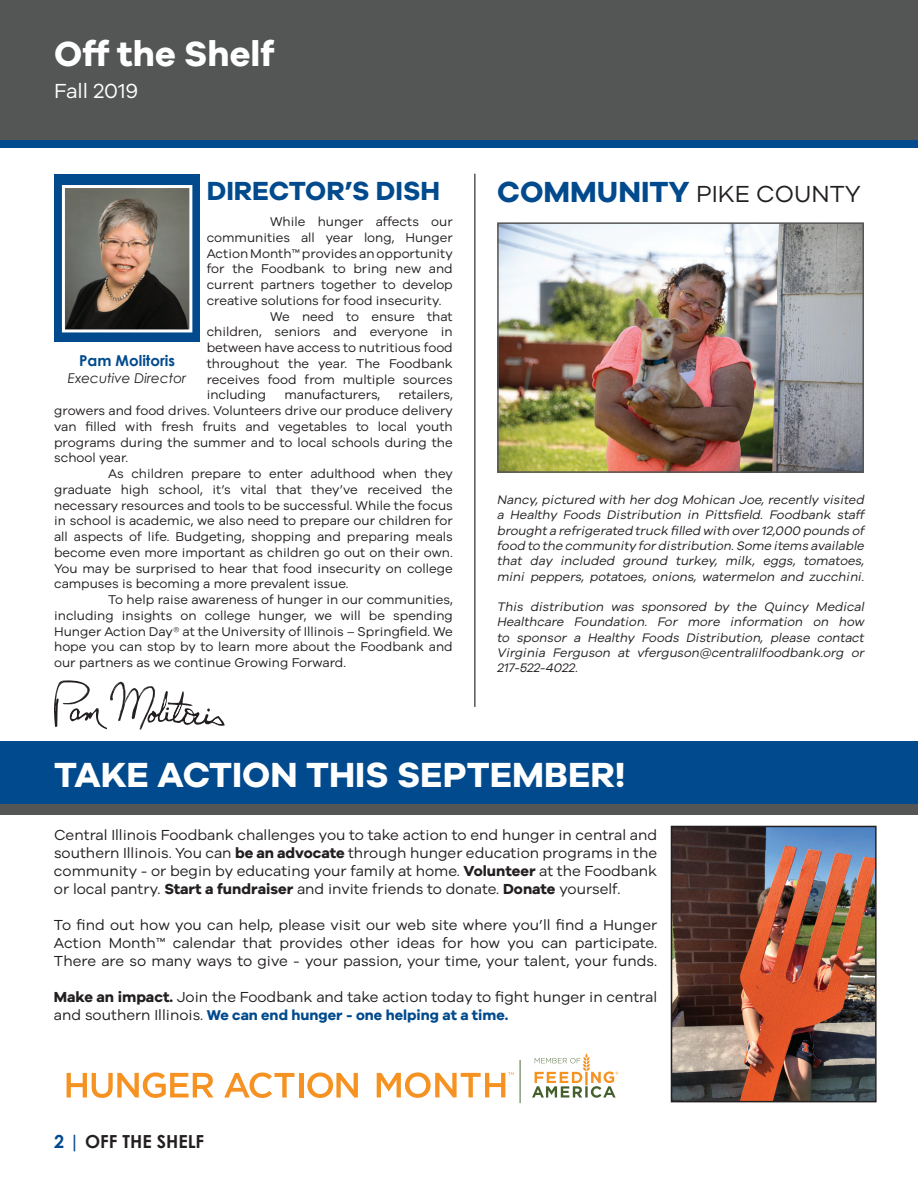
<style>
.page{position:relative;width:918px;height:1188px;background:#fff}
.page>*{position:absolute;margin:0;border:0;box-sizing:border-box;transform-origin:0 0}
.t1{font:700 36px "Galyon";color:#fff}
.t2{font:700 27px "Galyon";color:#004a8d}
.t3{font:24px "Galyon";color:#231f20}
.t4{font:21px "Galyon";color:#fff}
.t5{font:700 18px "Century Gothic";color:#231f20}
.t6{font:15px/18px "Galyon";color:#231f20;text-align:justify}
.t7{font:700 15px "Century Gothic";color:#004a8d}
.t8{font:700 14.7px "Galyon";color:#004a8d}
.t9{font:italic 13.5px "Century Gothic";color:#231f20}
.t10{font:13.2px "Galyon";color:#231f20}
.t11{font:italic 12.75px/15.3px "Galyon";color:#231f20;text-align:justify}
.s1{font-weight:700;font-size:30px;color:#004a8d}
.s2{font-weight:700}
.s3{font-weight:400;font-size:15px;color:#231f20}
.s4{color:#004a8d}
</style>
<div class="page">
<div style="left:0;top:0;width:918px;height:140px;background:#545555"></div>
<svg style="left:54px;top:680px;width:171px;height:50px"></svg>
<div style="left:54px;top:175px;width:146px;height:167px;background:#004a8d"></div>
<img style="left:66px;top:189px;width:122px;height:139px">
<div style="left:62px;top:185px;width:130px;height:147px;border:3px solid #fff"></div>
<div style="left:0;top:741px;width:918px;height:63px;background:#004a8d"></div>
<div style="left:0;top:804px;width:918px;height:10px;background:#545555"></div>
<img style="left:674px;top:829px;width:200px;height:270px">
<div style="left:671px;top:826px;width:206px;height:276px;border:2px solid #231f20"></div>
<svg style="left:67px;top:1072px;width:147px;height:26px"></svg>
<svg style="left:224px;top:1073px;width:70px;height:25px"></svg>
<hr style="left:299px;top:1073px;width:4px;height:25px;background:#f69222">
<svg style="left:307px;top:1073px;width:51px;height:25px"></svg>
<hr style="left:520px;top:1060px;width:1px;height:43px;background:#44602d">
<svg style="left:377px;top:1072px;width:137px;height:26px"></svg>
<svg style="left:532px;top:1053px;width:86px;height:45px"></svg>
<img style="left:500px;top:225px;width:361px;height:245px">
<div style="left:497px;top:222px;width:367px;height:251px;border:2px solid #545555"></div>
<div style="left:0;top:140px;width:918px;height:7px;background:#004a8d"></div>
<hr style="left:474px;top:174px;width:2px;height:533px;background:#545555">
<h1 class="t1" style="left:54px;top:32px;width:221px">Off the Shelf</h1>
<h3 class="t4" style="left:54px;top:75px;width:86px">Fall 2019</h3>
<h2 class="t2" style="left:207px;top:174px;width:235px">DIRECTOR’S DISH</h2>
<h3 class="t3" style="left:497px;top:176px;width:365px"><span class="s1">COMMUNITY</span> PIKE COUNTY</h3>
<p class="t10" style="left:270px;top:212px;width:184px">While hunger affects our</p>
<p class="t10" style="left:207px;top:228px;width:248px">communities all year long, Hunger</p>
<p class="t10" style="left:207px;top:243px;width:248px">Action Month™ provides an opportunity</p>
<p class="t10" style="left:207px;top:259px;width:248px">for the Foodbank to bring new and</p>
<p class="t10" style="left:207px;top:275px;width:248px">current partners together to develop</p>
<p class="t10" style="left:207px;top:291px;width:236px">creative solutions for food insecurity.</p>
<p class="t10" style="left:270px;top:306px;width:184px">We need to ensure that</p>
<p class="t10" style="left:207px;top:322px;width:248px">children, seniors and everyone in</p>
<p class="t10" style="left:207px;top:338px;width:248px">between have access to nutritious food</p>
<p class="t10" style="left:207px;top:354px;width:248px">throughout the year. The Foodbank</p>
<p class="t10" style="left:207px;top:369px;width:248px">receives food from multiple sources</p>
<p class="t10" style="left:207px;top:385px;width:61px">including</p>
<p class="t10" style="left:284px;top:385px;width:97px">manufacturers,</p>
<p class="t10" style="left:399px;top:385px;width:56px">retailers,</p>
<p class="t10" style="left:54px;top:401px;width:400px">growers and food drives. Volunteers drive our produce delivery</p>
<p class="t10" style="left:54px;top:417px;width:400px">van filled with fresh fruits and vegetables to local youth</p>
<p class="t10" style="left:54px;top:432px;width:400px">programs during the summer and to local schools during the</p>
<p class="t10" style="left:54px;top:448px;width:76px">school year.</p>
<p class="t10" style="left:108px;top:464px;width:346px">As children prepare to enter adulthood when they</p>
<p class="t10" style="left:54px;top:480px;width:400px">graduate high school, it’s vital that they’ve received the</p>
<p class="t10" style="left:54px;top:495px;width:400px">necessary resources and tools to be successful. While the focus</p>
<p class="t10" style="left:54px;top:511px;width:400px">in school is academic, we also need to prepare our children for</p>
<p class="t10" style="left:54px;top:527px;width:400px">all aspects of life. Budgeting, shopping and preparing meals</p>
<p class="t10" style="left:54px;top:543px;width:400px">become even more important as children go out on their own.</p>
<p class="t10" style="left:54px;top:558px;width:400px">You may be surprised to hear that food insecurity on college</p>
<p class="t10" style="left:54px;top:574px;width:296px">campuses is becoming a more prevalent issue.</p>
<p class="t10" style="left:108px;top:590px;width:346px">To help raise awareness of hunger in our communities,</p>
<p class="t10" style="left:54px;top:606px;width:400px">including insights on college hunger, we will be spending</p>
<p class="t10" style="left:54px;top:621px;width:400px">Hunger Action Day® at the University of Illinois – Springfield. We</p>
<p class="t10" style="left:54px;top:637px;width:400px">hope you can stop by to learn more about the Foodbank and</p>
<p class="t10" style="left:54px;top:653px;width:293px">our partners as we continue Growing Forward.</p>
<p class="t7" style="left:79px;top:350px;width:97px">Pam Molitoris</p>
<p class="t9" style="left:68px;top:368px;width:120px">Executive Director</p>
<p class="t11" style="left:497px;top:491px;width:369px">Nancy, pictured with her dog Mohican Joe, recently visited a Healthy Foods Distribution in Pittsfield. Foodbank staff brought a refrigerated truck filled with over 12,000 pounds of food to the community for distribution. Some items available that day included ground turkey, milk, eggs, tomatoes, mini peppers, potatoes, onions, watermelon and zucchini.</p>
<p class="t11" style="left:497px;top:598px;width:369px">This distribution was sponsored by the Quincy Medical Healthcare Foundation. For more information on how to sponsor a Healthy Foods Distribution, please contact Virginia Ferguson at vferguson@centralilfoodbank.org or 217-522-4022.</p>
<h1 class="t1" style="left:54px;top:753px;width:573px">TAKE ACTION THIS SEPTEMBER!</h1>
<p class="t6" style="left:54px;top:824px;width:605px">Central Illinois Foodbank challenges you to take action to end hunger in central and southern Illinois. You can <span class="s2">be an advocate</span> through hunger education programs in the community - or begin by educating your family at home. <span class="s2">Volunteer</span> at the Foodbank or local pantry. <span class="s2">Start a fundraiser</span> and invite friends to donate. <span class="s2">Donate</span> yourself.</p>
<p class="t6" style="left:54px;top:914px;width:605px">To find out how you can help, please visit our web site where you’ll find a Hunger Action Month™ calendar that provides other ideas for how you can participate.<br>There are so many ways to give - your passion, your time, your talent, your funds.</p>
<p class="t6" style="left:54px;top:986px;width:605px"><span class="s2">Make an impact.</span> Join the Foodbank and take action today to fight hunger in central</p>
<p class="t8" style="left:54px;top:1006px;width:456px"><span class="s3">and southern Illinois.</span> We can end hunger - one helping at a time.</p>
<h3 class="t5" style="left:54px;top:1127px;width:152px"><span class="s4">2 |</span> OFF THE SHELF</h3>
</div>
